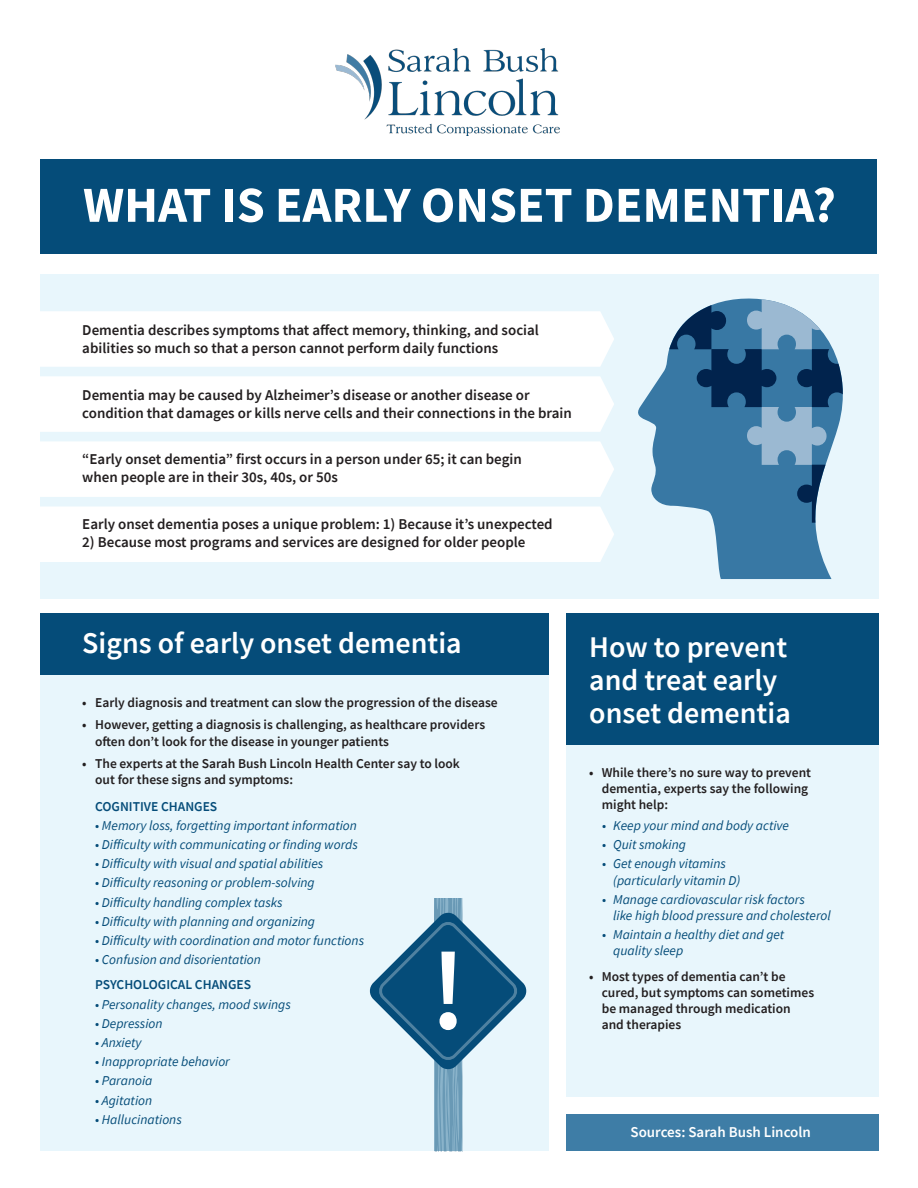
<style>
.page{position:relative;width:918px;height:1188px;background:#fff}
.page>*{position:absolute;margin:0;border:0;box-sizing:border-box;transform-origin:0 0}
.t1{font:700 50.55px "Source Sans Pro";color:#fff}
.t2{font:600 30px/33px "Source Sans Pro";color:#fff}
.t3{font:600 15px/18px "Source Sans Pro";color:#231f20}
.t4{font:600 15px "Source Sans Pro";color:#fff}
.t5{font:italic 13.5px/16.2px "Source Sans Pro";color:#054c79}
.t6{font:600 13.5px/16.2px "Source Sans Pro";color:#231f20}
.t7{font:600 13.5px "Source Sans Pro";color:#054c79}
.s1{font-style:normal}
.s2{font-weight:600;font-style:normal}
</style>
<div class="page">
<div style="left:40px;top:274px;width:839px;height:325px;background:#e8f6fc"></div>
<div style="left:40px;top:311px;width:574px;height:56px;background:#fff"></div>
<div style="left:40px;top:376px;width:574px;height:56px;background:#fff"></div>
<div style="left:40px;top:441px;width:574px;height:56px;background:#fff"></div>
<div style="left:40px;top:507px;width:574px;height:55px;background:#fff"></div>
<div style="left:40px;top:613px;width:509px;height:538px;background:#e8f6fc"></div>
<div style="left:40px;top:613px;width:509px;height:62px;background:#054c79"></div>
<div style="left:566px;top:613px;width:313px;height:484px;background:#e8f6fc"></div>
<div style="left:40px;top:159px;width:838px;height:95px;background:#054c79"></div>
<img style="left:335px;top:48px;width:224px;height:87px">
<div style="left:566px;top:1115px;width:313px;height:36px;background:#3e7da6"></div>
<svg style="left:638px;top:350px;width:194px;height:229px"></svg>
<svg style="left:669px;top:299px;width:174px;height:224px;background:#5383a7"></svg>
<svg style="left:369px;top:898px;width:158px;height:253px"></svg>
<div style="left:566px;top:613px;width:313px;height:131px;background:#054c79"></div>
<h1 class="t1" style="left:83px;top:171px;width:754px">WHAT IS EARLY ONSET DEMENTIA?</h1>
<p class="t3" style="left:82px;top:321px;width:458px">Dementia describes symptoms that affect memory, thinking, and social abilities so much so that a person cannot perform daily functions</p>
<p class="t3" style="left:82px;top:385px;width:491px">Dementia may be caused by Alzheimer’s disease or another disease or condition that damages or kills nerve cells and their connections in the brain</p>
<p class="t3" style="left:82px;top:450px;width:441px">“Early onset dementia” first occurs in a person under 65; it can begin when people are in their 30s, 40s, or 50s</p>
<p class="t3" style="left:82px;top:514px;width:472px">Early onset dementia poses a unique problem: 1) Because it’s unexpected</p>
<p class="t3" style="left:82px;top:532px;width:445px">2) Because most programs and services are designed for older people</p>
<h2 class="t2" style="left:82px;top:627px;width:381px">Signs of early onset dementia</h2>
<p class="t6" style="left:82px;top:694px;width:417px">• Early diagnosis and treatment can slow the progression of the disease</p>
<p class="t6" style="left:95px;top:717px;width:392px;text-indent:-13px">• However, getting a diagnosis is challenging, as healthcare providers often don’t look for the disease in younger patients</p>
<p class="t6" style="left:95px;top:755px;width:366px;text-indent:-13px">• The experts at the Sarah Bush Lincoln Health Center say to look out for these signs and symptoms:</p>
<p class="t7" style="left:95px;top:797px;width:124px">COGNITIVE CHANGES</p>
<p class="t5" style="left:95px;top:817px;width:263px"><span class="s1">•</span> Memory loss, forgetting important information</p>
<p class="t5" style="left:95px;top:836px;width:264px"><span class="s1">•</span> Difficulty with communicating or finding words</p>
<p class="t5" style="left:95px;top:856px;width:230px"><span class="s1">•</span> Difficulty with visual and spatial abilities</p>
<p class="t5" style="left:95px;top:875px;width:221px"><span class="s1">•</span> Difficulty reasoning or problem-solving</p>
<p class="t5" style="left:95px;top:894px;width:189px"><span class="s1">•</span> Difficulty handling complex tasks</p>
<p class="t5" style="left:95px;top:913px;width:221px"><span class="s1">•</span> Difficulty with planning and organizing</p>
<p class="t5" style="left:95px;top:932px;width:270px"><span class="s1">•</span> Difficulty with coordination and motor functions</p>
<p class="t5" style="left:95px;top:947px;width:167px;line-height:25.2px"><span class="s1">•</span> Confusion and disorientation<br><span class="s2">PSYCHOLOGICAL CHANGES</span></p>
<p class="t5" style="left:95px;top:996px;width:197px"><span class="s1">•</span> Personality changes, mood swings</p>
<p class="t5" style="left:95px;top:1015px;width:69px"><span class="s1">•</span> Depression</p>
<p class="t5" style="left:95px;top:1034px;width:48px"><span class="s1">•</span> Anxiety</p>
<p class="t5" style="left:95px;top:1053px;width:136px"><span class="s1">•</span> Inappropriate behavior</p>
<p class="t5" style="left:95px;top:1073px;width:59px"><span class="s1">•</span> Paranoia</p>
<p class="t5" style="left:95px;top:1092px;width:59px"><span class="s1">•</span> Agitation</p>
<p class="t5" style="left:95px;top:1111px;width:88px"><span class="s1">•</span> Hallucinations</p>
<h2 class="t2" style="left:589px;top:630px;width:203px">How to prevent and treat early onset dementia</h2>
<p class="t6" style="left:602px;top:764px;width:211px;text-indent:-12px">• While there’s no sure way to prevent dementia, experts say the following might help:</p>
<p class="t5" style="left:602px;top:817px;width:189px"><span class="s1">•</span> Keep your mind and body active</p>
<p class="t5" style="left:602px;top:836px;width:86px"><span class="s1">•</span> Quit smoking</p>
<p class="t5" style="left:613px;top:856px;width:129px;text-indent:-11px"><span class="s1">•</span> Get enough vitamins (particularly vitamin D)</p>
<p class="t5" style="left:613px;top:891px;width:219px;text-indent:-11px"><span class="s1">•</span> Manage cardiovascular risk factors<br>like high blood pressure and cholesterol</p>
<p class="t5" style="left:613px;top:926px;width:173px;text-indent:-11px"><span class="s1">•</span> Maintain a healthy diet and get quality sleep</p>
<p class="t6" style="left:602px;top:968px;width:214px;text-indent:-12px">• Most types of dementia can’t be cured, but symptoms can sometimes be managed through medication and therapies</p>
<p class="t4" style="left:631px;top:1122px;width:182px">Sources: Sarah Bush Lincoln</p>
</div>
